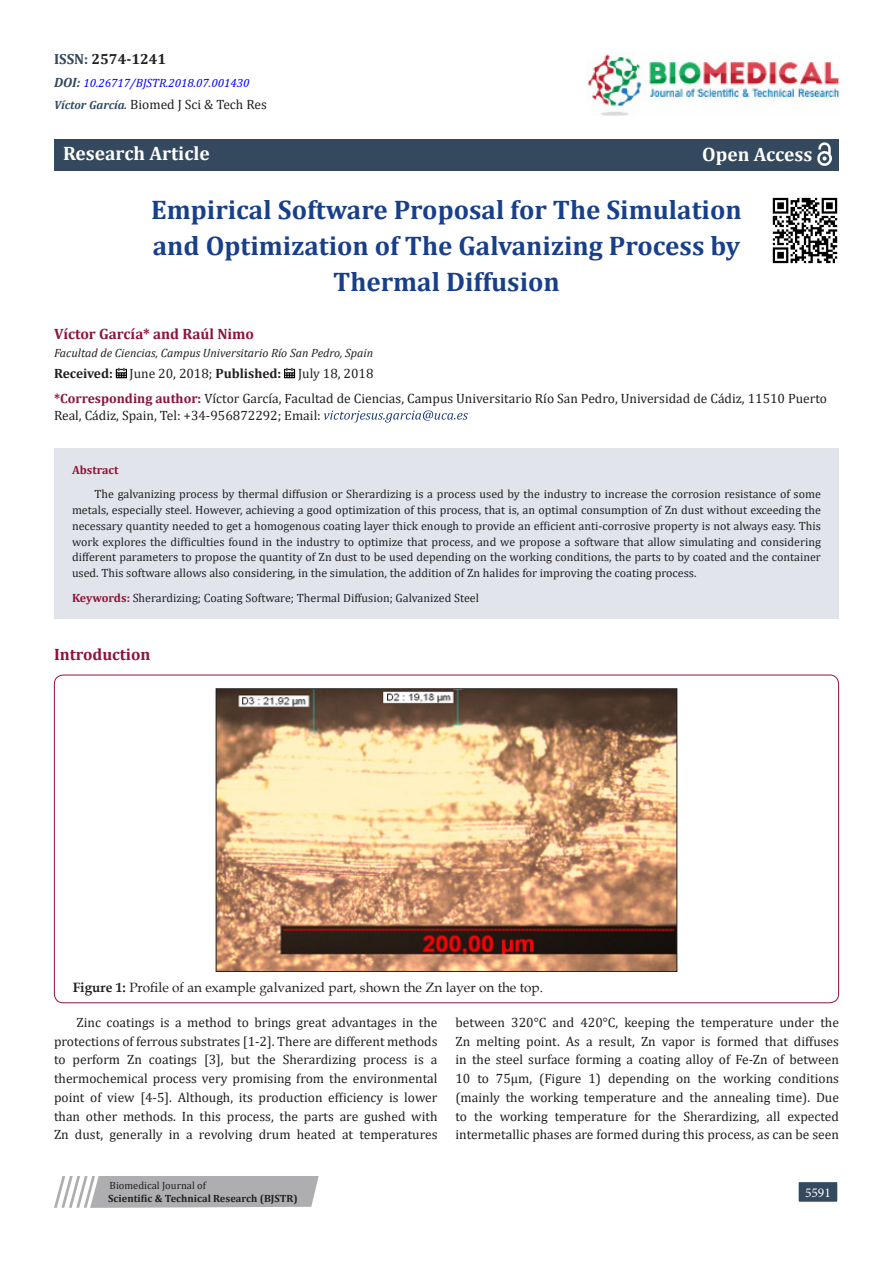
<style>
.page{position:relative;width:893px;height:1263px;background:#fff}
.page>*{position:absolute;margin:0;border:0;box-sizing:border-box;transform-origin:0 0}
.t1{font:700 27px/36px "Cambria";color:#183f89;text-align:center}
.t2{font:700 19.5px "Cambria";color:#fff}
.t3{font:700 16.5px "Cambria";color:#8f133a}
.t4{font:700 15px "Cambria";color:#8f133a}
.t5{font:700 14.7px "Cambria";color:#231f20}
.t6{font:13.5px/18.8px "Cambria";color:#231f20;text-align:justify}
.t7{font:13.5px "Book Antiqua";color:#231f20}
.t8{font:13.5px "Minion Pro";color:#fff}
.t9{font:12px/15.8px "Cambria";color:#231f20;text-align:justify}
.t10{font:italic 12px "Cambria";color:#231f20}
.t11{font:italic 12px "Cambria";color:#00f}
.t12{font:700 12px "Cambria";color:#8f133a}
.t13{font:700 10.5px "Cambria";color:#231f20}
.t14{font:10.5px "Cambria";color:#231f20}
.s1{color:#34495e}
.s2{font-weight:700;font-size:13.5px;color:#34495e}
.s3{font-weight:700;font-style:italic;font-size:12px;color:#34495e}
.s4{font-style:italic}
.s5{font-weight:700}
.s6{font-weight:700;color:#8f133a}
</style>
<div class="page">
<div style="left:798px;top:1181px;width:40px;height:21px;background:#34495e"></div>
<div style="left:797px;top:1180px;width:42px;height:23px;border:2px solid #fff"></div>
<img style="left:587px;top:54px;width:252px;height:62px">
<div style="left:54px;top:139px;width:785px;height:32px;background:#34495e"></div>
<img style="left:817px;top:143px;width:14px;height:23px">
<svg style="left:116px;top:368px;width:11px;height:10px"></svg>
<svg style="left:284px;top:368px;width:11px;height:10px"></svg>
<svg style="left:324px;top:410px;width:144px;height:12px"></svg>
<svg style="left:54px;top:1176px;width:265px;height:32px;background:#b8b8ba"></svg>
<img style="left:218px;top:690px;width:457px;height:280px">
<div style="left:216px;top:688px;width:461px;height:284px;border:1px solid #231f20"></div>
<div style="left:54px;top:448px;width:785px;height:170px;background:#e1e5eb"></div>
<img style="left:772px;top:197px;width:66px;height:67px">
<p class="t5" style="left:54px;top:49px;width:114px"><span class="s1">ISSN:</span> 2574-1241</p>
<p class="t11" style="left:54px;top:74px;width:197px"><span class="s2">DOI:</span> 10.26717/BJSTR.2018.07.001430</p>
<p class="t6" style="left:54px;top:95px;width:214px"><span class="s3">Víctor García</span><span class="s4">.</span> Biomed J Sci &amp; Tech Res</p>
<p class="t2" style="left:63px;top:140px;width:148px">Research Article</p>
<p class="t1" style="left:151px;top:191px;width:592px">Empirical Software Proposal for The Simulation and Optimization of The Galvanizing Process by<br>Thermal Diffusion</p>
<p class="t4" style="left:54px;top:323px;width:202px">Víctor García* and Raúl Nimo</p>
<p class="t10" style="left:54px;top:345px;width:321px">Facultad de Ciencias, Campus Universitario Río San Pedro, Spain</p>
<p class="t6" style="left:54px;top:364px;width:321px"><span class="s5">Received:</span> June 20, 2018; <span class="s5">Published:</span> July 18, 2018</p>
<p class="t6" style="left:54px;top:391px;width:774px;line-height:16.2px"><span class="s6">*Corresponding author:</span> Víctor García, Facultad de Ciencias, Campus Universitario Río San Pedro, Universidad de Cádiz, 11510 Puerto<br>Real, Cádiz, Spain, Tel: +34-956872292; Email:</p>
<p class="t2" style="left:702px;top:140px;width:112px">Open Access</p>
<p class="t12" style="left:72px;top:461px;width:48px">Abstract</p>
<p class="t9" style="left:72px;top:486px;width:750px;text-indent:22px">The galvanizing process by thermal diffusion or Sherardizing is a process used by the industry to increase the corrosion resistance of some metals, especially steel. However, achieving a good optimization of this process, that is, an optimal consumption of Zn dust without exceeding the necessary quantity needed to get a homogenous coating layer thick enough to provide an efficient anti-corrosive property is not always easy. This work explores the difficulties found in the industry to optimize that process, and we propose a software that allow simulating and considering different parameters to propose the quantity of Zn dust to be used depending on the working conditions, the parts to by coated and the container used. This software allows also considering, in the simulation, the addition of Zn halides for improving the coating process.</p>
<p class="t9" style="left:72px;top:590px;width:408px"><span class="s6">Keywords:</span> Sherardizing; Coating Software; Thermal Diffusion; Galvanized Steel</p>
<p class="t3" style="left:54px;top:643px;width:98px">Introduction</p>
<p class="t7" style="left:73px;top:978px;width:472px"><span class="s5">Figure 1:</span> Profile of an example galvanized part, shown the Zn layer on the top.</p>
<p class="t6" style="left:54px;top:1013px;width:385px;text-indent:22px">Zinc coatings is a method to brings great advantages in the protections of ferrous substrates [1-2]. There are different methods to perform Zn coatings [3], but the Sherardizing process is a thermochemical process very promising from the environmental point of view [4-5]. Although, its production efficiency is lower than other methods. In this process, the parts are gushed with Zn dust, generally in a revolving drum heated at temperatures</p>
<p class="t6" style="left:455px;top:1013px;width:385px">between 320°C and 420°C, keeping the temperature under the Zn melting point. As a result, Zn vapor is formed that diffuses in the steel surface forming a coating alloy of Fe-Zn of between 10 to 75μm, (Figure 1) depending on the working conditions (mainly the working temperature and the annealing time). Due to the working temperature for the Sherardizing, all expected intermetallic phases are formed during this process, as can be seen</p>
<p class="t14" style="left:110px;top:1179px;width:98px">Biomedical Journal of</p>
<p class="t13" style="left:108px;top:1191px;width:191px">Scientific &amp; Technical Research (BJSTR)</p>
<p class="t8" style="left:805px;top:1183px;width:27px">5591</p>
</div>
